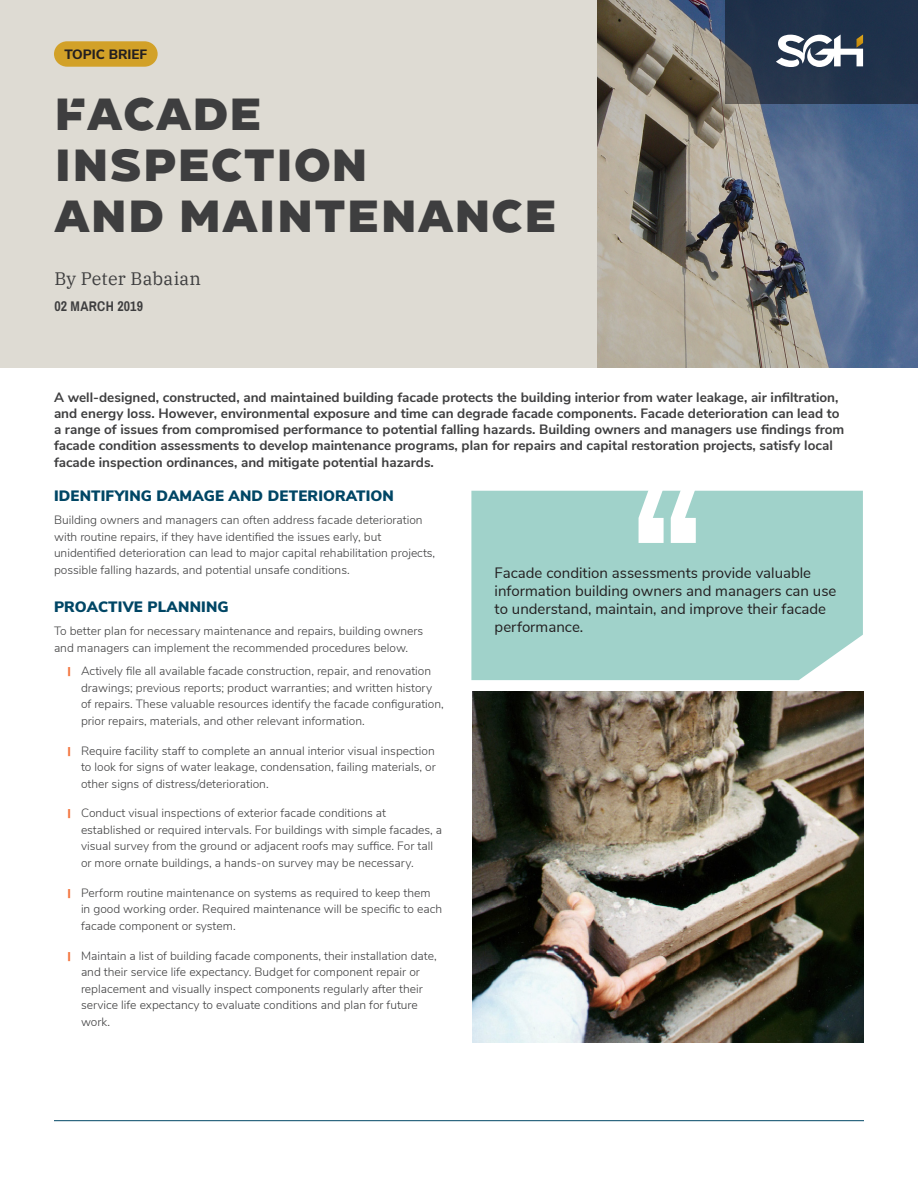
<style>
.page{position:relative;width:918px;height:1188px;background:#fff}
.page>*{position:absolute;margin:0;border:0;box-sizing:border-box;transform-origin:0 0}
.Topic_Brief_Title_Te{font:900 45px/51px "Conneqt SGH";letter-spacing:.01em;color:#3e3e3f}
.Topic_Brief_Authors{font:18px "IBM Plex Serif";letter-spacing:.01em;color:#3e3e3f}
.Topic_Brief_Callout{font:15px/18px "Nunito Sans";color:#231f20}
.Topic_Brief_Subheade{font:900 15px "Nunito Sans";letter-spacing:.01em;color:#004665}
.Topic_Brief_Date{font:700 15px "Pragati Narrow";letter-spacing:.015em;color:#3e3e3f}
.Topic_Brief_Intro{font:700 13.5px/16.2px "Nunito Sans";color:#3e3e3f}
.t1{font:800 13.5px "Nunito Sans";color:#231f20}
.Topic_Brief_Main_Bod{font:300 12px/16.5px "Nunito Sans";color:#3e3e3f}
.s1{font-family:"Conneqt";font-weight:900;font-size:9.75px;color:#f3743d}
</style>
<div class="page">
<div style="left:0;top:0;width:917px;height:368px;background:#dedbd3"></div>
<img style="left:597px;top:0;width:321px;height:368px">
<div style="left:54px;top:41px;width:104px;height:26px;background:#d2a128;border-radius:13px"></div>
<hr style="left:54px;top:1120px;width:810px;height:1px;background:#004665">
<svg style="left:726px;top:0;width:192px;height:104px;background:#26364c"></svg>
<svg style="left:776px;top:35px;width:87px;height:32px;background:#9098a1"></svg>
<div style="left:471px;top:491px;width:392px;height:189px;background:#a0d2ca"></div>
<svg style="left:639px;top:490px;width:25px;height:53px"></svg>
<svg style="left:671px;top:490px;width:25px;height:53px"></svg>
<img style="left:472px;top:691px;width:392px;height:351px">
<p class="t1" style="left:64px;top:45px;width:84px">TOPIC BRIEF</p>
<p class="Topic_Brief_Title_Te" style="left:54px;top:87px;width:316px">FACADE<br>INSPECTION</p>
<p class="Topic_Brief_Title_Te" style="left:54px;top:189px;width:505px">AND MAINTENANCE</p>
<p class="Topic_Brief_Authors" style="left:54px;top:265px;width:148px">By Peter Babaian</p>
<p class="Topic_Brief_Date" style="left:54px;top:297px;width:90px">02 MARCH 2019</p>
<p class="Topic_Brief_Intro" style="left:54px;top:388px;width:792px">A well-designed, constructed, and maintained building facade protects the building interior from water leakage, air infiltration, and energy loss. However, environmental exposure and time can degrade facade components. Facade deterioration can lead to a range of issues from compromised performance to potential falling hazards. Building owners and managers use findings from facade condition assessments to develop maintenance programs, plan for repairs and capital restoration projects, satisfy local facade inspection ordinances, and mitigate potential hazards.</p>
<p class="Topic_Brief_Subheade" style="left:54px;top:485px;width:342px">IDENTIFYING DAMAGE AND DETERIORATION</p>
<p class="Topic_Brief_Main_Bod" style="left:54px;top:511px;width:383px">Building owners and managers can often address facade deterioration with routine repairs, if they have identified the issues early, but unidentified deterioration can lead to major capital rehabilitation projects, possible falling hazards, and potential unsafe conditions.</p>
<p class="Topic_Brief_Subheade" style="left:54px;top:596px;width:176px">PROACTIVE PLANNING</p>
<p class="Topic_Brief_Main_Bod" style="left:54px;top:622px;width:371px">To better plan for necessary maintenance and repairs, building owners and managers can implement the recommended procedures below.</p>
<p class="Topic_Brief_Main_Bod" style="left:81px;top:662px;width:364px;text-indent:-14px"><span class="s1">|</span> Actively file all available facade construction, repair, and renovation drawings; previous reports; product warranties; and written history of repairs. These valuable resources identify the facade configuration, prior repairs, materials, and other relevant information.</p>
<p class="Topic_Brief_Main_Bod" style="left:81px;top:741px;width:356px;text-align:justify;text-indent:-14px"><span class="s1">|</span> Require facility staff to complete an annual interior visual inspection to look for signs of water leakage, condensation, failing materials, or other signs of distress/deterioration.</p>
<p class="Topic_Brief_Main_Bod" style="left:81px;top:804px;width:363px;text-indent:-14px"><span class="s1">|</span> Conduct visual inspections of exterior facade conditions at established or required intervals. For buildings with simple facades, a visual survey from the ground or adjacent roofs may suffice. For tall or more ornate buildings, a hands-on survey may be necessary.</p>
<p class="Topic_Brief_Main_Bod" style="left:81px;top:884px;width:363px;text-indent:-14px"><span class="s1">|</span> Perform routine maintenance on systems as required to keep them in good working order. Required maintenance will be specific to each facade component or system.</p>
<p class="Topic_Brief_Main_Bod" style="left:81px;top:947px;width:357px;text-indent:-14px"><span class="s1">|</span> Maintain a list of building facade components, their installation date, and their service life expectancy. Budget for component repair or replacement and visually inspect components regularly after their service life expectancy to evaluate conditions and plan for future work.</p>
<p class="Topic_Brief_Callout" style="left:495px;top:563px;width:343px">Facade condition assessments provide valuable information building owners and managers can use to understand, maintain, and improve their facade performance.</p>
</div>
